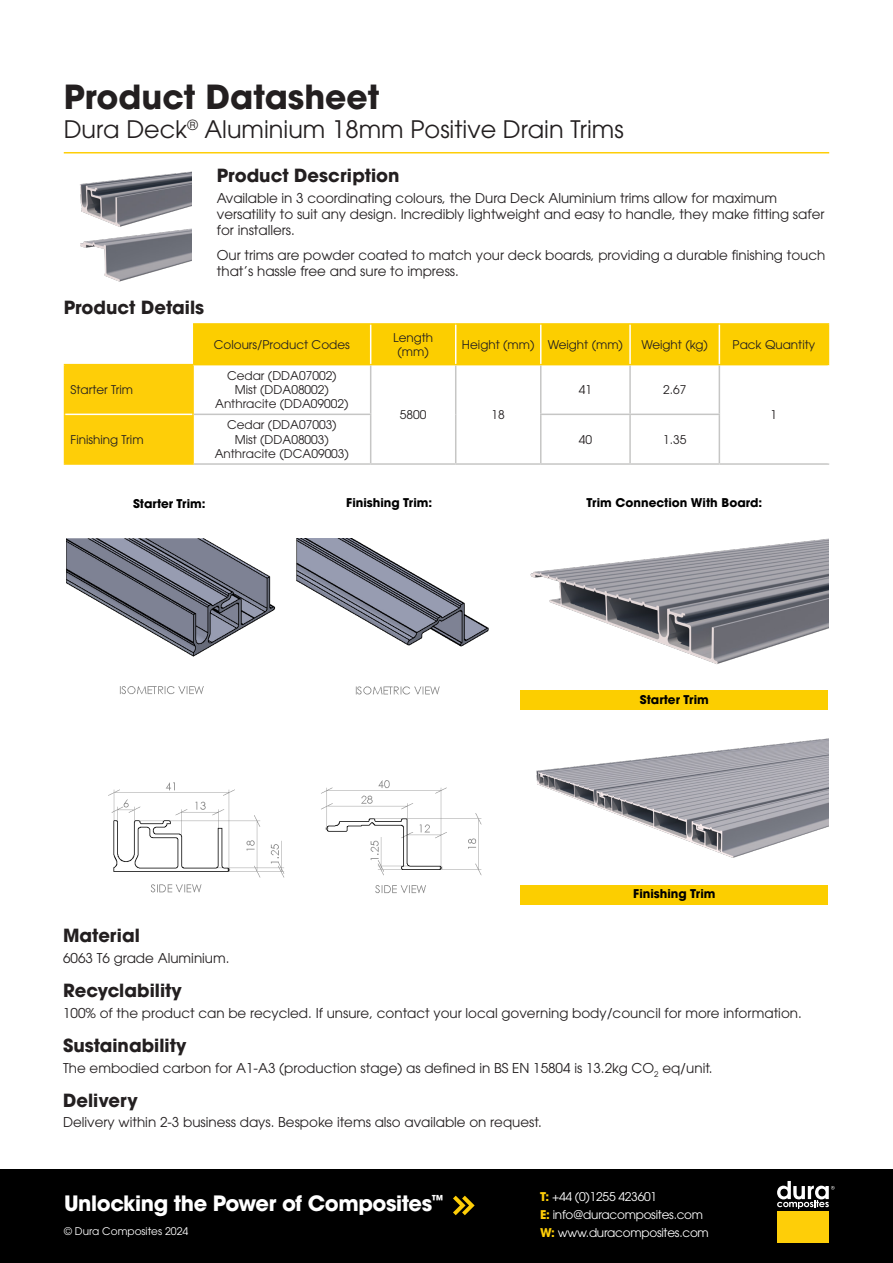
<style>
.page{position:relative;width:893px;height:1263px;background:#fff}
.page>*{position:absolute;margin:0;border:0;box-sizing:border-box;transform-origin:0 0}
.t1{font:700 33px "ITC Avant Garde Pro";color:#231f20}
.t2{font:24px "ITC Avant Garde Pro";color:#231f20}
.t3{font:700 21px "ITC Avant Garde Pro";letter-spacing:-.02em;color:#fff}
.t4{font:700 18px "ITC Avant Garde Pro";color:#231f20}
.t5{font:13.5px/16.2px "ITC Avant Garde Pro";color:#231f20}
.t6{font:12px/14.4px "ITC Avant Garde Pro";color:#231f20;text-align:center}
.t7{font:700 12px "ITC Avant Garde Pro";color:#000}
.t8{font:12px/18px "ITC Avant Garde Pro";letter-spacing:-.02em;color:#fff}
.t9{font:10.5px "ITC Avant Garde Pro";color:#fff}
.s1{font-weight:700;color:#fece08}
</style>
<div class="page">
<div style="left:0;top:1169px;width:893px;height:94px;background:#000"></div>
<svg style="left:453px;top:1196px;width:22px;height:19px"></svg>
<div style="left:777px;top:1211px;width:52px;height:32px;background:#fece08"></div>
<svg style="left:777px;top:1181px;width:58px;height:28px"></svg>
<img style="left:66px;top:538px;width:423px;height:356px">
<svg style="left:65px;top:325px;width:763px;height:138px"></svg>
<hr style="left:193px;top:323px;width:178px;height:2px;background:#fcce00">
<hr style="left:371px;top:323px;width:85px;height:2px;background:#fcce00">
<hr style="left:456px;top:323px;width:85px;height:2px;background:#fcce00">
<hr style="left:541px;top:323px;width:89px;height:2px;background:#fcce00">
<hr style="left:630px;top:323px;width:89px;height:2px;background:#fcce00">
<hr style="left:719px;top:323px;width:110px;height:2px;background:#fcce00">
<hr style="left:194px;top:364px;width:177px;height:1px;background:#fcce00">
<hr style="left:371px;top:364px;width:85px;height:1px;background:#fcce00">
<hr style="left:456px;top:364px;width:85px;height:1px;background:#fcce00">
<hr style="left:541px;top:364px;width:89px;height:1px;background:#fcce00">
<hr style="left:630px;top:364px;width:89px;height:1px;background:#fcce00">
<hr style="left:719px;top:364px;width:110px;height:1px;background:#fcce00">
<hr style="left:455px;top:325px;width:1px;height:39px;background:#fff">
<hr style="left:456px;top:463px;width:85px;height:2px;background:#c6c6c5">
<hr style="left:630px;top:463px;width:89px;height:2px;background:#c6c6c5">
<hr style="left:719px;top:463px;width:110px;height:2px;background:#c6c6c5">
<hr style="left:455px;top:365px;width:1px;height:49px;background:#c6c6c5">
<hr style="left:455px;top:414px;width:1px;height:49px;background:#c6c6c5">
<hr style="left:540px;top:365px;width:1px;height:49px;background:#c6c6c5">
<hr style="left:629px;top:365px;width:2px;height:49px;background:#c6c6c5">
<hr style="left:540px;top:415px;width:1px;height:48px;background:#c6c6c5">
<hr style="left:629px;top:415px;width:2px;height:48px;background:#c6c6c5">
<hr style="left:540px;top:325px;width:1px;height:39px;background:#fff">
<hr style="left:629px;top:325px;width:2px;height:39px;background:#fff">
<hr style="left:64px;top:364px;width:130px;height:1px;background:#fece08">
<hr style="left:64px;top:365px;width:1px;height:49px;background:#fece08">
<hr style="left:192px;top:365px;width:2px;height:49px;background:#fece08">
<hr style="left:64px;top:414px;width:1px;height:49px;background:#fece08">
<hr style="left:192px;top:414px;width:2px;height:49px;background:#fece08">
<hr style="left:370px;top:325px;width:1px;height:39px;background:#fff">
<hr style="left:370px;top:365px;width:1px;height:49px;background:#c6c6c5">
<hr style="left:370px;top:415px;width:1px;height:48px;background:#c6c6c5">
<hr style="left:194px;top:463px;width:177px;height:2px;background:#c6c6c5">
<hr style="left:65px;top:414px;width:127px;height:1px;background:#fff">
<hr style="left:194px;top:414px;width:177px;height:1px;background:#c6c6c5">
<hr style="left:630px;top:414px;width:90px;height:1px;background:#c6c6c5">
<hr style="left:541px;top:463px;width:89px;height:2px;background:#c6c6c5">
<hr style="left:540px;top:414px;width:90px;height:1px;background:#c6c6c5">
<hr style="left:371px;top:463px;width:85px;height:2px;background:#c6c6c5">
<hr style="left:719px;top:365px;width:1px;height:49px;background:#c6c6c5">
<hr style="left:719px;top:415px;width:1px;height:48px;background:#c6c6c5">
<hr style="left:719px;top:325px;width:1px;height:39px;background:#fff">
<hr style="left:828px;top:325px;width:1px;height:39px;background:#fcce00">
<hr style="left:64px;top:463px;width:130px;height:2px;background:#fece08">
<hr style="left:64px;top:152px;width:765px;height:1px;background:#fece08">
<img style="left:80px;top:171px;width:111px;height:56px">
<img style="left:80px;top:228px;width:111px;height:54px">
<img style="left:520px;top:538px;width:308px;height:163px">
<img style="left:536px;top:738px;width:292px;height:120px">
<div style="left:521px;top:690px;width:307px;height:20px;background:#fcce00"></div>
<div style="left:521px;top:885px;width:307px;height:20px;background:#fcce00"></div>
<h1 class="t1" style="left:64px;top:75px;width:317px">Product Datasheet</h1>
<h2 class="t2" style="left:64px;top:115px;width:561px">Dura Deck<sup>®</sup> Aluminium 18mm Positive Drain Trims</h2>
<h3 class="t4" style="left:64px;top:295px;width:142px">Product Details</h3>
<p class="t6" style="left:71px;top:382px;width:64px">Starter Trim</p>
<p class="t6" style="left:71px;top:432px;width:75px">Finishing Trim</p>
<h3 class="t4" style="left:217px;top:163px;width:184px">Product Description</h3>
<p class="t5" style="left:217px;top:189px;width:609px">Available in 3 coordinating colours, the Dura Deck Aluminium trims allow for maximum versatility to suit any design. Incredibly lightweight and easy to handle, they make fitting safer for installers.</p>
<p class="t5" style="left:217px;top:246px;width:610px">Our trims are powder coated to match your deck boards, providing a durable finishing touch that’s hassle free and sure to impress.</p>
<p class="t6" style="left:214px;top:337px;width:138px">Colours/Product Codes</p>
<p class="t6" style="left:393px;top:330px;width:42px">Length (mm)</p>
<p class="t6" style="left:462px;top:337px;width:163px">Height (mm) Weight (mm)</p>
<p class="t6" style="left:641px;top:337px;width:68px">Weight (kg)</p>
<p class="t6" style="left:733px;top:337px;width:84px">Pack Quantity</p>
<p class="t6" style="left:215px;top:368px;width:135px">Cedar (DDA07002)<br>Mist (DDA08002)<br>Anthracite (DDA09002)</p>
<p class="t6" style="left:215px;top:417px;width:136px">Cedar (DDA07003)<br>Mist (DDA08003)<br>Anthracite (DCA09003)</p>
<p class="t6" style="left:400px;top:407px;width:28px">5800</p>
<p class="t6" style="left:492px;top:407px;width:15px">18</p>
<p class="t6" style="left:579px;top:382px;width:15px">41</p>
<p class="t6" style="left:663px;top:382px;width:25px">2.67</p>
<p class="t6" style="left:579px;top:432px;width:15px">40</p>
<p class="t6" style="left:663px;top:432px;width:25px">1.35</p>
<p class="t6" style="left:771px;top:407px;width:8px">1</p>
<p class="t7" style="left:133px;top:495px;width:74px">Starter Trim:</p>
<p class="t7" style="left:346px;top:495px;width:87px">Finishing Trim:</p>
<p class="t7" style="left:587px;top:495px;width:177px">Trim Connection With Board:</p>
<p class="t7" style="left:640px;top:691px;width:70px">Starter Trim</p>
<p class="t7" style="left:633px;top:886px;width:84px">Finishing Trim</p>
<h3 class="t4" style="left:63px;top:924px;width:78px">Material</h3>
<p class="t5" style="left:63px;top:950px;width:168px">6063 T6 grade Aluminium.</p>
<h3 class="t4" style="left:63px;top:979px;width:120px">Recyclability</h3>
<p class="t5" style="left:63px;top:1004px;width:740px">100% of the product can be recycled. If unsure, contact your local governing body/council for more information.</p>
<h3 class="t4" style="left:63px;top:1033px;width:125px">Sustainability</h3>
<p class="t5" style="left:63px;top:1059px;width:651px">The embodied carbon for A1-A3 (production stage) as defined in BS EN 15804 is 13.2kg CO<sub>2</sub> eq/unit.</p>
<h3 class="t4" style="left:63px;top:1088px;width:76px">Delivery</h3>
<p class="t5" style="left:63px;top:1114px;width:480px">Delivery within 2-3 business days. Bespoke items also available on request.</p>
<h3 class="t3" style="left:64px;top:1189px;width:381px">Unlocking the Power of Composites<sup>™</sup></h3>
<p class="t9" style="left:64px;top:1224px;width:126px">© Dura Composites 2024</p>
<p class="t8" style="left:540px;top:1187px;width:170px"><span class="s1">T:</span> +44 (0)1255 423601<br><span class="s1">E:</span> info@duracomposites.com<br><span class="s1">W:</span> www.duracomposites.com</p>
</div>
